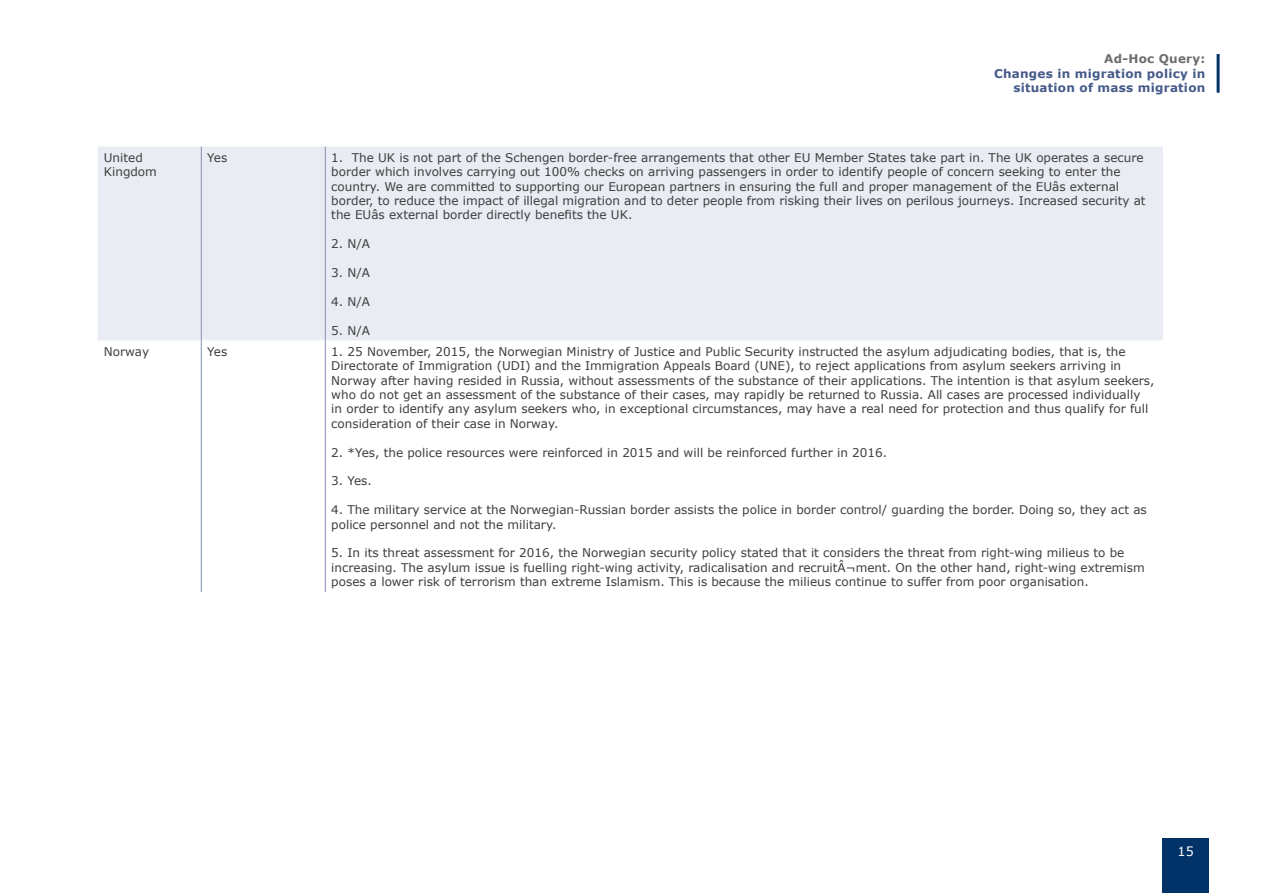
<style>
.page{position:relative;width:1263px;height:893px;background:#fff}
.page>*{position:absolute;margin:0;border:0;box-sizing:border-box;transform-origin:0 0}
.t1{font:12.75px "Verdana";color:#fff}
.Tabeller_innehåll{font:12px/14.4px "Verdana";color:#3e3e3f}
.t2{font:700 12px/14.4px "Verdana";letter-spacing:.02em;color:#455b89;text-align:right}
.t3{font:700 12px "Verdana";letter-spacing:.02em;color:#6c6d70}
</style>
<div class="page">
<div style="left:1162px;top:838px;width:47px;height:55px;background:#013368"></div>
<hr style="left:1216px;top:54px;width:3px;height:39px;background:#013368">
<div style="left:98px;top:147px;width:1065px;height:194px;background:#eaecf3"></div>
<hr style="left:201px;top:147px;width:1px;height:194px;background:#858fb1">
<hr style="left:325px;top:147px;width:1px;height:194px;background:#858fb1">
<hr style="left:201px;top:341px;width:1px;height:251px;background:#858fb1">
<hr style="left:325px;top:341px;width:1px;height:251px;background:#858fb1">
<p class="t3" style="left:1104px;top:50px;width:103px">Ad-Hoc Query:</p>
<p class="t2" style="left:994px;top:66px;width:213px">Changes in migration policy in situation of mass migration</p>
<p class="Tabeller_innehåll" style="left:104px;top:150px;width:55px">United<br>Kingdom</p>
<p class="Tabeller_innehåll" style="left:207px;top:150px;width:22px">Yes</p>
<p class="Tabeller_innehåll" style="left:331px;top:150px;width:816px">1. The UK is not part of the Schengen border-free arrangements that other EU Member States take part in. The UK operates a secure border which involves carrying out 100% checks on arriving passengers in order to identify people of concern seeking to enter the country. We are committed to supporting our European partners in ensuring the full and proper management of the EUâs external border, to reduce the impact of illegal migration and to deter people from risking their lives on perilous journeys. Increased security at the EUâs external border directly benefits the UK.</p>
<p class="Tabeller_innehåll" style="left:331px;top:236px;width:40px">2. N/A</p>
<p class="Tabeller_innehåll" style="left:331px;top:265px;width:40px">3. N/A</p>
<p class="Tabeller_innehåll" style="left:331px;top:294px;width:40px">4. N/A</p>
<p class="Tabeller_innehåll" style="left:331px;top:323px;width:40px">5. N/A</p>
<p class="Tabeller_innehåll" style="left:104px;top:344px;width:47px">Norway</p>
<p class="Tabeller_innehåll" style="left:207px;top:344px;width:22px">Yes</p>
<p class="Tabeller_innehåll" style="left:331px;top:344px;width:825px">1. 25 November, 2015, the Norwegian Ministry of Justice and Public Security instructed the asylum adjudicating bodies, that is, the Directorate of Immigration (UDI) and the Immigration Appeals Board (UNE), to reject applications from asylum seekers arriving in Norway after having resided in Russia, without assessments of the substance of their applications. The intention is that asylum seekers, who do not get an assessment of the substance of their cases, may rapidly be returned to Russia. All cases are processed individually<br>in order to identify any asylum seekers who, in exceptional circumstances, may have a real need for protection and thus qualify for full consideration of their case in Norway.</p>
<p class="Tabeller_innehåll" style="left:331px;top:445px;width:557px">2. *Yes, the police resources were reinforced in 2015 and will be reinforced further in 2016.</p>
<p class="Tabeller_innehåll" style="left:331px;top:474px;width:42px">3. Yes.</p>
<p class="Tabeller_innehåll" style="left:331px;top:502px;width:817px">4. The military service at the Norwegian-Russian border assists the police in border control/ guarding the border. Doing so, they act as police personnel and not the military.</p>
<p class="Tabeller_innehåll" style="left:331px;top:546px;width:815px">5. In its threat assessment for 2016, the Norwegian security policy stated that it considers the threat from right-wing milieus to be increasing. The asylum issue is fuelling right-wing activity, radicalisation and recruitÂ¬ment. On the other hand, right-wing extremism poses a lower risk of terrorism than extreme Islamism. This is because the milieus continue to suffer from poor organisation.</p>
<p class="t1" style="left:1177px;top:843px;width:18px">15</p>
</div>
